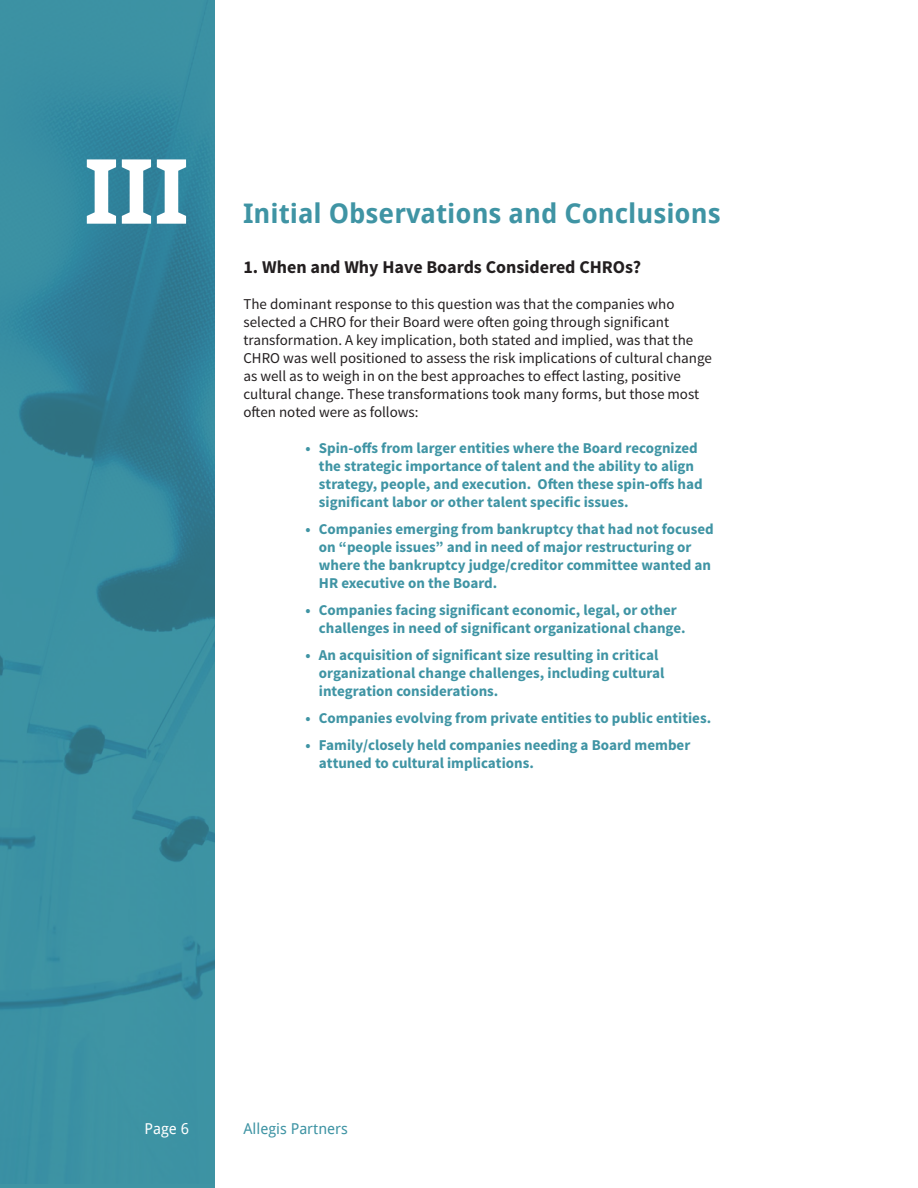
<style>
.page{position:relative;width:918px;height:1188px;background:#fff}
.page>*{position:absolute;margin:0;border:0;box-sizing:border-box;transform-origin:0 0}
.t1{font:700 90px "Droid Sans";color:#fff}
.t2{font:700 27px "Droid Sans";color:#3f94a4}
.t3{font:700 18px "Source Sans Pro";color:#231f20}
.t4{font:700 15px/18px "Source Sans Pro";color:#3f94a4}
.t5{font:15px/18px "Source Sans Pro";color:#231f20}
.t6{font:15px "Droid Sans";color:#3f94a4}
.t7{font:15px "Droid Sans";color:#fff}
</style>
<div class="page">
<svg style="left:0;top:0;width:215px;height:1188px;background:#388b9e"></svg>
<h1 class="t1" style="left:84px;top:127px;width:107px">III</h1>
<h2 class="t2" style="left:243px;top:194px;width:479px">Initial Observations and Conclusions</h2>
<p class="t3" style="left:243px;top:256px;width:399px">1. When and Why Have Boards Considered CHROs?</p>
<p class="t5" style="left:243px;top:296px;width:470px">The dominant response to this question was that the companies who selected a CHRO for their Board were often going through significant transformation. A key implication, both stated and implied, was that the CHRO was well positioned to assess the risk implications of cultural change as well as to weigh in on the best approaches to effect lasting, positive cultural change. These transformations took many forms, but those most often noted were as follows:</p>
<p class="t4" style="left:319px;top:439px;width:385px;text-indent:-14px">• Spin-offs from larger entities where the Board recognized the strategic importance of talent and the ability to align strategy, people, and execution. Often these spin-offs had significant labor or other talent specific issues.</p>
<p class="t4" style="left:319px;top:520px;width:396px;text-indent:-14px">• Companies emerging from bankruptcy that had not focused on “people issues” and in need of major restructuring or where the bankruptcy judge/creditor committee wanted an HR executive on the Board.</p>
<p class="t4" style="left:319px;top:601px;width:368px;text-indent:-14px">• Companies facing significant economic, legal, or other challenges in need of significant organizational change.</p>
<p class="t4" style="left:319px;top:646px;width:347px;text-indent:-14px">• An acquisition of significant size resulting in critical organizational change challenges, including cultural integration considerations.</p>
<p class="t4" style="left:305px;top:709px;width:407px">• Companies evolving from private entities to public entities.</p>
<p class="t4" style="left:319px;top:736px;width:373px;text-indent:-14px">• Family/closely held companies needing a Board member attuned to cultural implications.</p>
<p class="t7" style="left:144px;top:1118px;width:46px">Page 6</p>
<p class="t6" style="left:243px;top:1118px;width:106px">Allegis Partners</p>
</div>
